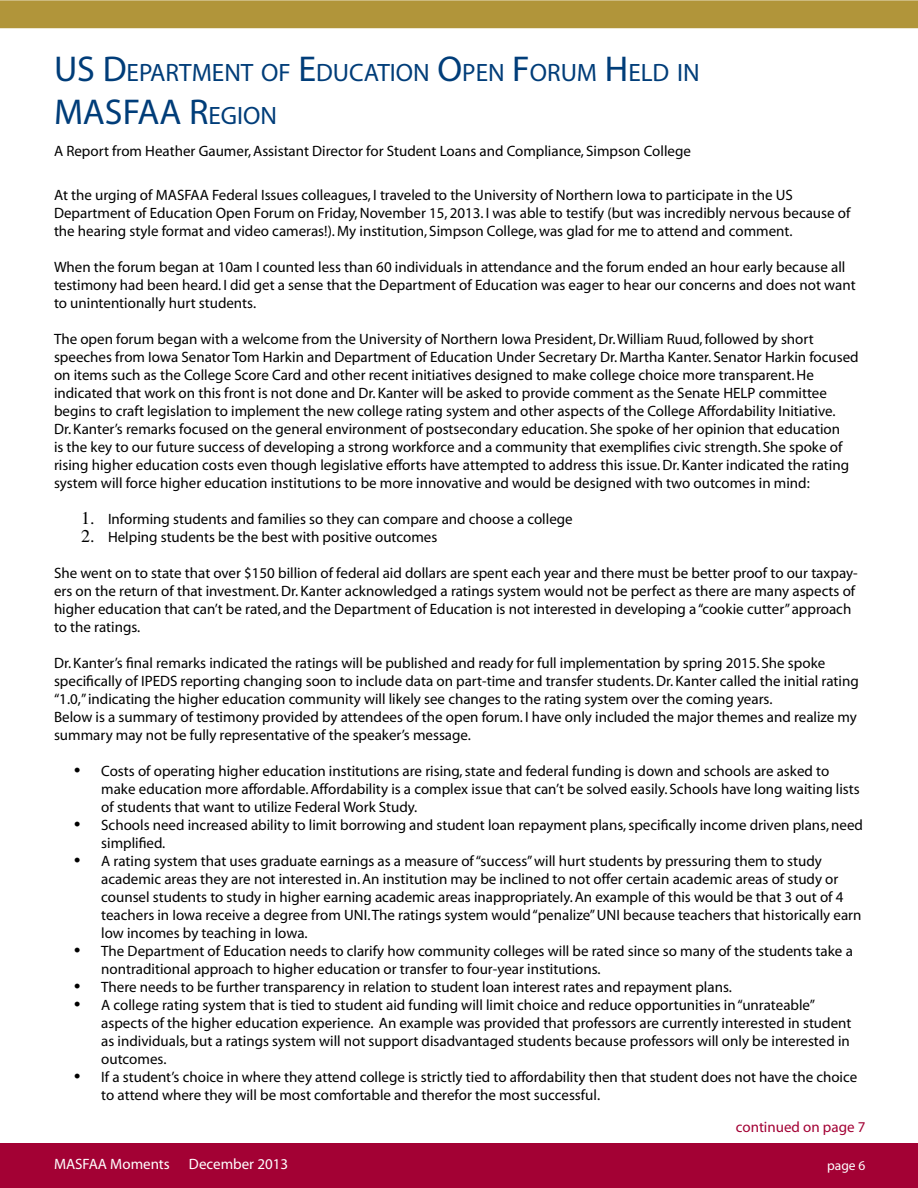
<style>
.page{position:relative;width:918px;height:1188px;background:#fff}
.page>*{position:absolute;margin:0;border:0;box-sizing:border-box;transform-origin:0 0}
.t1{font:36px "Myriad";color:#003d79}
.t2{font:25.2px "Myriad";color:#003d79}
.t3{font:15px/18px "Myriad";color:#000}
.t4{font:15px "Myriad";color:#fff}
.t5{font:15px "Myriad";color:#a30134}
.t6{font:13.5px "Myriad";color:#fff}
.s1{font-size:36px}
.s2{font-family:"Times";font-size:18px}
</style>
<div class="page">
<div style="left:0;top:1143px;width:918px;height:45px;background:#a30134"></div>
<div style="left:0;top:0;width:918px;height:28px;background:#b1953a"></div>
<h2 class="t2" style="left:54px;top:60px;width:647px"><span class="s1">US D</span>EPARTMENT OF <span class="s1">E</span>DUCATION <span class="s1">O</span>PEN <span class="s1">F</span>ORUM <span class="s1">H</span> ELD IN</h2>
<h1 class="t1" style="left:54px;top:94px;width:89px">MASFAA</h1>
<h2 class="t2" style="left:189px;top:103px;width:90px"><span class="s1">R</span>EGION</h2>
<p class="t3" style="left:54px;top:142px;width:638px">A Report from Heather Gaumer, Assistant Director for Student Loans and Compliance, Simpson College</p>
<p class="t3" style="left:54px;top:187px;width:798px">At the urging of MASFAA Federal Issues colleagues, I traveled to the University of Northern Iowa to participate in the US<br>Department of Education Open Forum on Friday, November 15, 2013. I was able to testify (but was incredibly nervous because of the hearing style format and video cameras!). My institution, Simpson College, was glad for me to attend and comment.</p>
<p class="t3" style="left:54px;top:259px;width:803px">When the forum began at 10am I counted less than 60 individuals in attendance and the forum ended an hour early because all testimony had been heard. I did get a sense that the Department of Education was eager to hear our concerns and does not want to unintentionally hurt students.</p>
<p class="t3" style="left:54px;top:331px;width:806px">The open forum began with a welcome from the University of Northern Iowa President, Dr. William Ruud, followed by short speeches from Iowa Senator Tom Harkin and Department of Education Under Secretary Dr. Martha Kanter. Senator Harkin focused on items such as the College Score Card and other recent initiatives designed to make college choice more transparent. He indicated that work on this front is not done and Dr. Kanter will be asked to provide comment as the Senate HELP committee begins to craft legislation to implement the new college rating system and other aspects of the College Affordability Initiative.<br>Dr. Kanter’s remarks focused on the general environment of postsecondary education. She spoke of her opinion that education<br>is the key to our future success of developing a strong workforce and a community that exemplifies civic strength. She spoke of rising higher education costs even though legislative efforts have attempted to address this issue. Dr. Kanter indicated the rating system will force higher education institutions to be more innovative and would be designed with two outcomes in mind:</p>
<p class="t3" style="left:81px;top:511px;width:493px"><span class="s2">1.</span> Informing students and families so they can compare and choose a college</p>
<p class="t3" style="left:81px;top:529px;width:358px"><span class="s2">2.</span> Helping students be the best with positive outcomes</p>
<p class="t3" style="left:54px;top:565px;width:805px">She went on to state that over $150 billion of federal aid dollars are spent each year and there must be better proof to our taxpay&shy;ers on the return of that investment. Dr. Kanter acknowledged a ratings system would not be perfect as there are many aspects of higher education that can’t be rated, and the Department of Education is not interested in developing a “cookie cutter” approach to the ratings.</p>
<p class="t3" style="left:54px;top:655px;width:806px">Dr. Kanter’s final remarks indicated the ratings will be published and ready for full implementation by spring 2015. She spoke specifically of IPEDS reporting changing soon to include data on part-time and transfer students. Dr. Kanter called the initial rating “1.0,” indicating the higher education community will likely see changes to the rating system over the coming years.<br>Below is a summary of testimony provided by attendees of the open forum. I have only included the major themes and realize my summary may not be fully representative of the speaker’s message.</p>
<p class="t3" style="left:101px;top:763px;width:760px;text-indent:-27px"><span class="s2">•</span> Costs of operating higher education institutions are rising, state and federal funding is down and schools are asked to make education more affordable. Affordability is a complex issue that can’t be solved easily. Schools have long waiting lists of students that want to utilize Federal Work Study.</p>
<p class="t3" style="left:101px;top:817px;width:763px;text-indent:-27px"><span class="s2">•</span> Schools need increased ability to limit borrowing and student loan repayment plans, specifically income driven plans, need simplified.</p>
<p class="t3" style="left:101px;top:853px;width:762px;text-indent:-27px"><span class="s2">•</span> A rating system that uses graduate earnings as a measure of “success” will hurt students by pressuring them to study academic areas they are not interested in. An institution may be inclined to not offer certain academic areas of study or counsel students to study in higher earning academic areas inappropriately. An example of this would be that 3 out of 4 teachers in Iowa receive a degree from UNI. The ratings system would “penalize” UNI because teachers that historically earn low incomes by teaching in Iowa.</p>
<p class="t3" style="left:101px;top:943px;width:753px;text-indent:-27px"><span class="s2">•</span> The Department of Education needs to clarify how community colleges will be rated since so many of the students take a nontraditional approach to higher education or transfer to four-year institutions.</p>
<p class="t3" style="left:74px;top:979px;width:659px"><span class="s2">•</span> There needs to be further transparency in relation to student loan interest rates and repayment plans.</p>
<p class="t3" style="left:101px;top:997px;width:752px;text-indent:-27px"><span class="s2">•</span> A college rating system that is tied to student aid funding will limit choice and reduce opportunities in “unrateable” aspects of the higher education experience. An example was provided that professors are currently interested in student as individuals, but a ratings system will not support disadvantaged students because professors will only be interested in outcomes.</p>
<p class="t3" style="left:101px;top:1069px;width:758px;text-indent:-27px"><span class="s2">•</span> If a student’s choice in where they attend college is strictly tied to affordability then that student does not have the choice to attend where they will be most comfortable and therefor the most successful.</p>
<p class="t5" style="left:736px;top:1120px;width:131px">continued on page 7</p>
<p class="t4" style="left:54px;top:1157px;width:117px">MASFAA Moments</p>
<p class="t4" style="left:189px;top:1157px;width:101px">December 2013</p>
<p class="t6" style="left:827px;top:1158px;width:40px">page 6</p>
</div>
